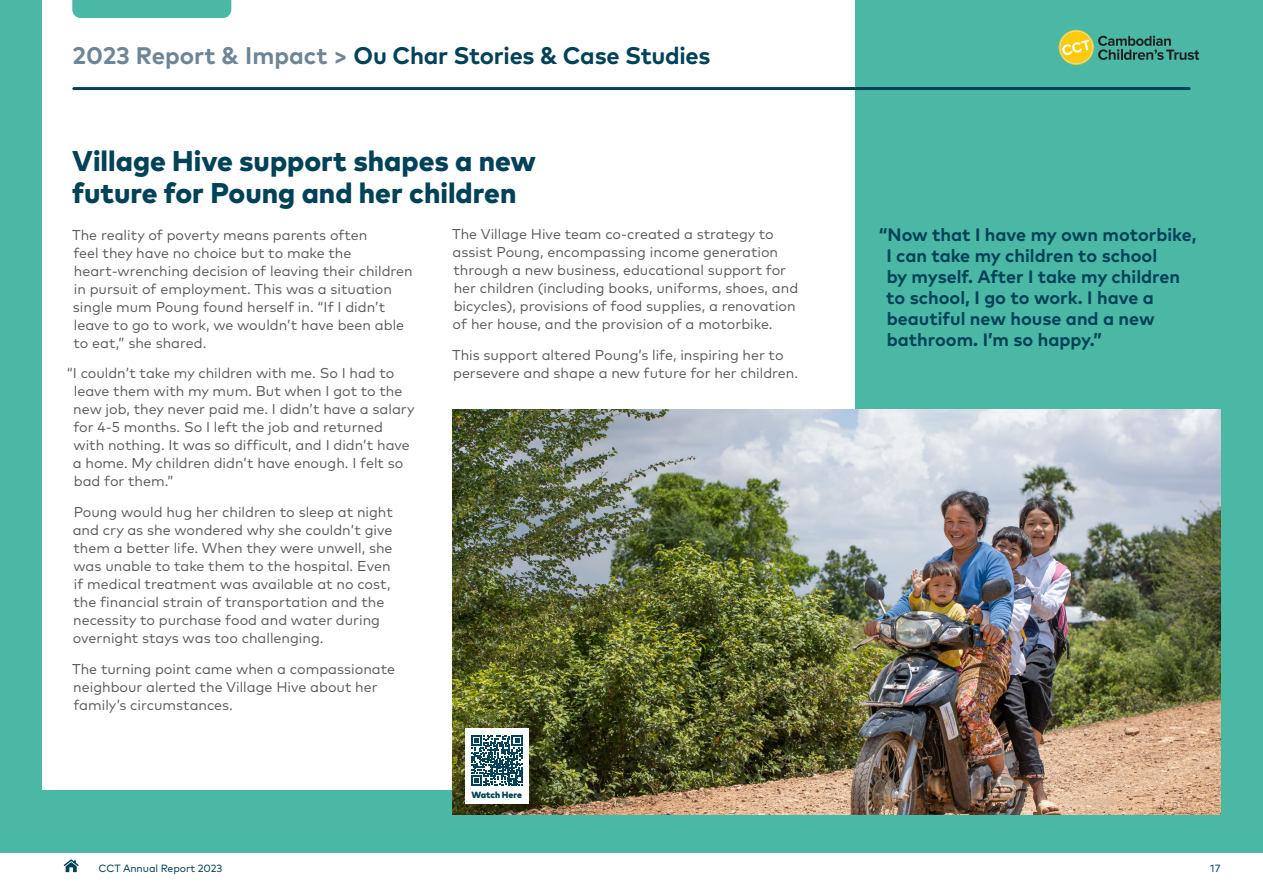
<style>
.page{position:relative;width:1263px;height:893px;background:#4bb8a6}
.page>*{position:absolute;margin:0;border:0;box-sizing:border-box;transform-origin:0 0}
.Headings{font:800 28.5px/31.5px "Mark OT";color:#014258}
.Banners{font:700 24px "Mark OT";letter-spacing:-.01em;color:#014258}
.Callouts{font:700 18px/21px "Mark OT";color:#014258}
.Body{font:14.25px/18px "Mark OT";color:#57585a}
.t1{font:10.5px "Mark OT";letter-spacing:-.01em;color:#014258}
.Body-2{font:900 9px "Mark OT";color:#014258}
.s1{color:#6e8597}
</style>
<div class="page">
<div style="left:43px;top:0;width:812px;height:789px;background:#fff"></div>
<img style="left:452px;top:409px;width:769px;height:406px">
<div style="left:72px;top:0;width:159px;height:18px;background:#4bb8a6"></div>
<div style="left:465px;top:729px;width:64px;height:63px;background:#fff"></div>
<svg style="left:471px;top:735px;width:51px;height:51px"></svg>
<div style="left:465px;top:787px;width:64px;height:17px;background:#fff"></div>
<svg style="left:1059px;top:30px;width:140px;height:35px"></svg>
<div style="left:0;top:853px;width:1263px;height:40px;background:#fff"></div>
<svg style="left:64px;top:859px;width:15px;height:13px"></svg>
<hr style="left:74px;top:87px;width:1115px;height:3px;background:#014258">
<p class="Banners" style="left:73px;top:40px;width:639px"><span class="s1">2023 Report &amp; Impact &gt;</span> Ou Char Stories &amp; Case Studies</p>
<p class="Headings" style="left:72px;top:144px;width:465px">Village Hive support shapes a new future for Poung and her children</p>
<p class="Body" style="left:72px;top:225px;width:342px">The reality of poverty means parents often<br>feel they have no choice but to make the heart-wrenching decision of leaving their children in pursuit of employment. This was a situation single mum Poung found herself in. “If I didn’t leave to go to work, we wouldn’t have been able to eat,” she shared.</p>
<p class="Body" style="left:73px;top:364px;width:343px;text-indent:-6px">“I couldn’t take my children with me. So I had to leave them with my mum. But when I got to the new job, they never paid me. I didn’t have a salary for 4-5 months. So I left the job and returned with nothing. It was so difficult, and I didn’t have a home. My children didn’t have enough. I felt so bad for them.”</p>
<p class="Body" style="left:73px;top:503px;width:322px">Poung would hug her children to sleep at night and cry as she wondered why she couldn’t give them a better life. When they were unwell, she was unable to take them to the hospital. Even if medical treatment was available at no cost, the financial strain of transportation and the necessity to purchase food and water during overnight stays was too challenging.</p>
<p class="Body" style="left:72px;top:660px;width:324px">The turning point came when a compassionate neighbour alerted the Village Hive about her family’s circumstances.</p>
<p class="Body" style="left:452px;top:225px;width:348px">The Village Hive team co-created a strategy to assist Poung, encompassing income generation through a new business, educational support for her children (including books, uniforms, shoes, and bicycles), provisions of food supplies, a renovation of her house, and the provision of a motorbike.</p>
<p class="Body" style="left:452px;top:346px;width:348px">This support altered Poung’s life, inspiring her to persevere and shape a new future for her children.</p>
<p class="Body-2" style="left:471px;top:789px;width:52px">Watch Here</p>
<p class="Callouts" style="left:886px;top:223px;width:312px;text-indent:-7px">“Now that I have my own motorbike,<br>I can take my children to school<br>by myself. After I take my children to school, I go to work. I have a beautiful new house and a new bathroom. I’m so happy.”</p>
<p class="t1" style="left:99px;top:861px;width:125px">CCT Annual Report 2023</p>
<p class="t1" style="left:1210px;top:861px;width:12px">17</p>
</div>
